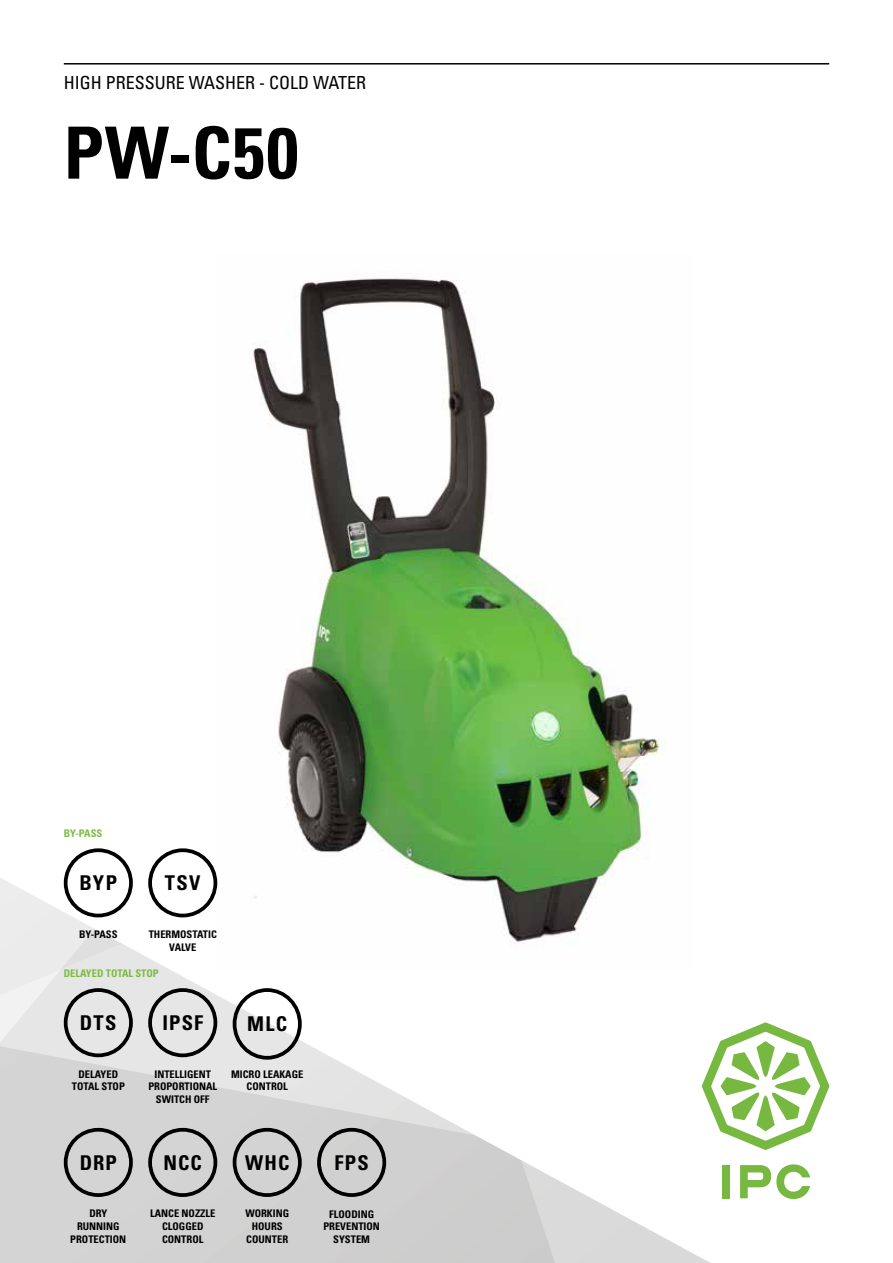
<style>
.page{position:relative;width:893px;height:1263px;background:#fff}
.page>*{position:absolute;margin:0;border:0;box-sizing:border-box;transform-origin:0 0}
.t1{font:700 condensed 72px "Univers LT Std";color:#000}
.t2{font:700 condensed 20.4px "Univers LT Std";letter-spacing:.06em;color:#000}
.t3{font:condensed 18px "Univers LT Std";color:#000}
.t4{font:700 condensed 10.5px/12.6px "Univers LT Std";color:#000;text-align:center}
.t5{font:700 condensed 10.5px "Univers LT Std";color:#7dbb47}
</style>
<div class="page">
<hr style="left:64px;top:63px;width:765px;height:2px;background:#000">
<svg style="left:0;top:848px;width:710px;height:415px"></svg>
<svg style="left:740px;top:1164px;width:70px;height:35px"></svg>
<svg style="left:702px;top:1022px;width:127px;height:128px"></svg>
<div style="left:722px;top:1165px;width:7px;height:33px;background:#76b840"></div>
<img style="left:217px;top:277px;width:476px;height:692px">
<div style="left:64px;top:988px;width:69px;height:69px;border:4px solid #000;border-radius:50%"></div>
<div style="left:148px;top:1128px;width:69px;height:69px;border:4px solid #000;border-radius:50%"></div>
<div style="left:148px;top:988px;width:69px;height:69px;border:4px solid #000;border-radius:50%"></div>
<div style="left:233px;top:1128px;width:69px;height:69px;border:4px solid #000;border-radius:50%"></div>
<div style="left:233px;top:988px;width:69px;height:72px;border:4px solid #000;border-radius:50%"></div>
<div style="left:64px;top:1128px;width:69px;height:69px;border:4px solid #000;border-radius:50%"></div>
<div style="left:317px;top:1128px;width:69px;height:69px;border:4px solid #000;border-radius:50%"></div>
<div style="left:64px;top:848px;width:69px;height:69px;border:4px solid #000;border-radius:50%"></div>
<div style="left:148px;top:848px;width:69px;height:69px;border:4px solid #000;border-radius:50%"></div>
<h3 class="t3" style="left:64px;top:72px;width:304px">HIGH PRESSURE WASHER - COLD WATER</h3>
<h1 class="t1" style="left:64px;top:109px;width:236px">PW-C50</h1>
<p class="t5" style="left:64px;top:827px;width:40px">BY-PASS</p>
<h2 class="t2" style="left:80px;top:870px;width:39px">BYP</h2>
<h2 class="t2" style="left:165px;top:870px;width:37px">TSV</h2>
<p class="t4" style="left:79px;top:928px;width:40px">BY-PASS</p>
<p class="t4" style="left:149px;top:928px;width:70px">THERMOSTATIC<br>VALVE</p>
<p class="t5" style="left:64px;top:966px;width:97px">DELAYED TOTAL STOP</p>
<h2 class="t2" style="left:80px;top:1010px;width:38px">DTS</h2>
<h2 class="t2" style="left:162px;top:1010px;width:42px">IPSF</h2>
<h2 class="t2" style="left:247px;top:1011px;width:41px">MLC</h2>
<p class="t4" style="left:72px;top:1068px;width:55px">DELAYED<br>TOTAL STOP</p>
<p class="t4" style="left:148px;top:1068px;width:70px">INTELLIGENT<br>PROPORTIONAL<br>SWITCH OFF</p>
<p class="t4" style="left:231px;top:1068px;width:74px">MICRO LEAKAGE<br>CONTROL</p>
<h2 class="t2" style="left:163px;top:1150px;width:40px">NCC</h2>
<h2 class="t2" style="left:80px;top:1150px;width:39px">DRP</h2>
<h2 class="t2" style="left:334px;top:1150px;width:36px">FPS</h2>
<h2 class="t2" style="left:245px;top:1150px;width:46px">WHC</h2>
<p class="t4" style="left:70px;top:1207px;width:58px">DRY<br>RUNNING<br>PROTECTION</p>
<p class="t4" style="left:150px;top:1207px;width:67px">LANCE NOZZLE<br>CLOGGED<br>CONTROL</p>
<p class="t4" style="left:245px;top:1207px;width:45px">WORKING<br>HOURS<br>COUNTER</p>
<p class="t4" style="left:323px;top:1207px;width:58px">FLOODING<br>PREVENTION<br>SYSTEM</p>
</div>
